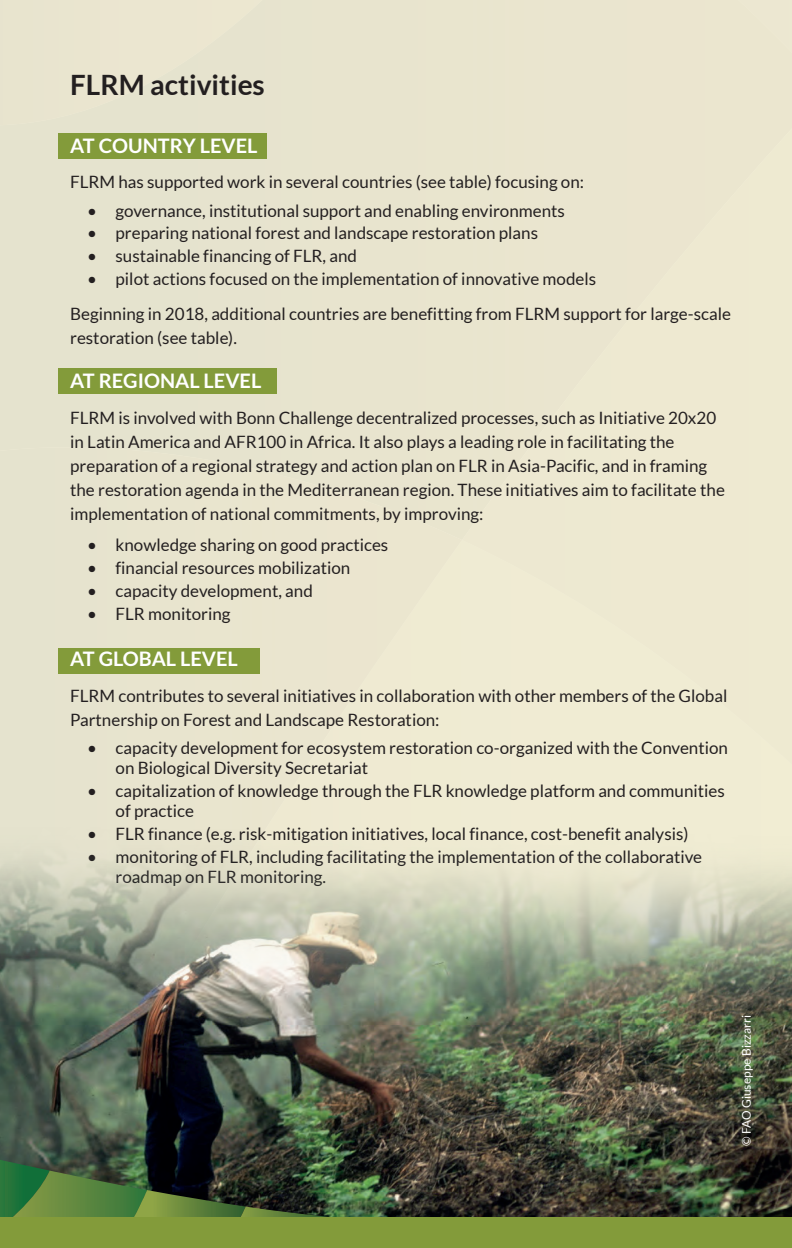
<style>
.page{position:relative;width:792px;height:1248px;background:#fff}
.page>*{position:absolute;margin:0;border:0;box-sizing:border-box;transform-origin:0 0}
.t1{font:700 28px "Lato";color:#231f20}
.t2{font:700 20px "Lato";color:#fff}
.t3{font:17px/24px "Lato";color:#231f20}
.t4{font:12px "Lato";color:#fff}
</style>
<div class="page">
<div style="left:0;top:0;width:791px;height:1247px;background:#eae5cf"></div>
<div style="left:58px;top:368px;width:218px;height:26px;background:#839b3a"></div>
<div style="left:58px;top:647px;width:201px;height:26px;background:#839b3a"></div>
<div style="left:58px;top:133px;width:208px;height:25px;background:#839b3a"></div>
<img style="left:0;top:851px;width:791px;height:365px">
<div style="left:0;top:1216px;width:791px;height:31px;background:#839b3a"></div>
<svg style="left:0;top:1152px;width:768px;height:96px"></svg>
<h1 class="t1" style="left:70px;top:68px;width:196px">FLRM activities</h1>
<p class="t2" style="left:70px;top:134px;width:189px">AT COUNTRY LEVEL</p>
<p class="t3" style="left:70px;top:170px;width:515px">FLRM has supported work in several countries (see table) focusing on:</p>
<p class="t3" style="left:87px;top:198px;width:479px">• governance, institutional support and enabling environments</p>
<p class="t3" style="left:87px;top:221px;width:452px">• preparing national forest and landscape restoration plans</p>
<p class="t3" style="left:87px;top:244px;width:271px">• sustainable financing of FLR, and</p>
<p class="t3" style="left:70px;top:261px;width:662px;line-height:35.4px;text-indent:17px">• pilot actions focused on the implementation of innovative models<br>Beginning in 2018, additional countries are benefitting from FLRM support for large-scale</p>
<p class="t3" style="left:70px;top:326px;width:168px">restoration (see table).</p>
<p class="t2" style="left:70px;top:369px;width:193px">AT REGIONAL LEVEL</p>
<p class="t3" style="left:70px;top:405px;width:656px">FLRM is involved with Bonn Challenge decentralized processes, such as Initiative 20x20 in Latin America and AFR100 in Africa. It also plays a leading role in facilitating the preparation of a regional strategy and action plan on FLR in Asia-Pacific, and in framing the restoration agenda in the Mediterranean region. These initiatives aim to facilitate the implementation of national commitments, by improving:</p>
<p class="t3" style="left:87px;top:533px;width:302px">• knowledge sharing on good practices</p>
<p class="t3" style="left:87px;top:555px;width:264px">• financial resources mobilization</p>
<p class="t3" style="left:87px;top:578px;width:227px">• capacity development, and</p>
<p class="t3" style="left:87px;top:601px;width:145px">• FLR monitoring</p>
<p class="t2" style="left:70px;top:647px;width:169px">AT GLOBAL LEVEL</p>
<p class="t3" style="left:70px;top:683px;width:658px">FLRM contributes to several initiatives in collaboration with other members of the Global<br>Partnership on Forest and Landscape Restoration:</p>
<p class="t3" style="left:115px;top:738px;width:613px;line-height:20px;text-indent:-28px">• capacity development for ecosystem restoration co-organized with the Convention on Biological Diversity Secretariat</p>
<p class="t3" style="left:115px;top:780px;width:610px;line-height:20px;text-indent:-28px">• capitalization of knowledge through the FLR knowledge platform and communities of practice</p>
<p class="t3" style="left:87px;top:821px;width:602px">• FLR finance (e.g. risk-mitigation initiatives, local finance, cost-benefit analysis)</p>
<p class="t3" style="left:115px;top:846px;width:587px;line-height:20px;text-indent:-28px">• monitoring of FLR, including facilitating the implementation of the collaborative roadmap on FLR monitoring.</p>
<p class="t4" style="left:739px;top:1145px;width:132px;rotate:-90deg">© FAO Giuseppe Bizzarri</p>
</div>
